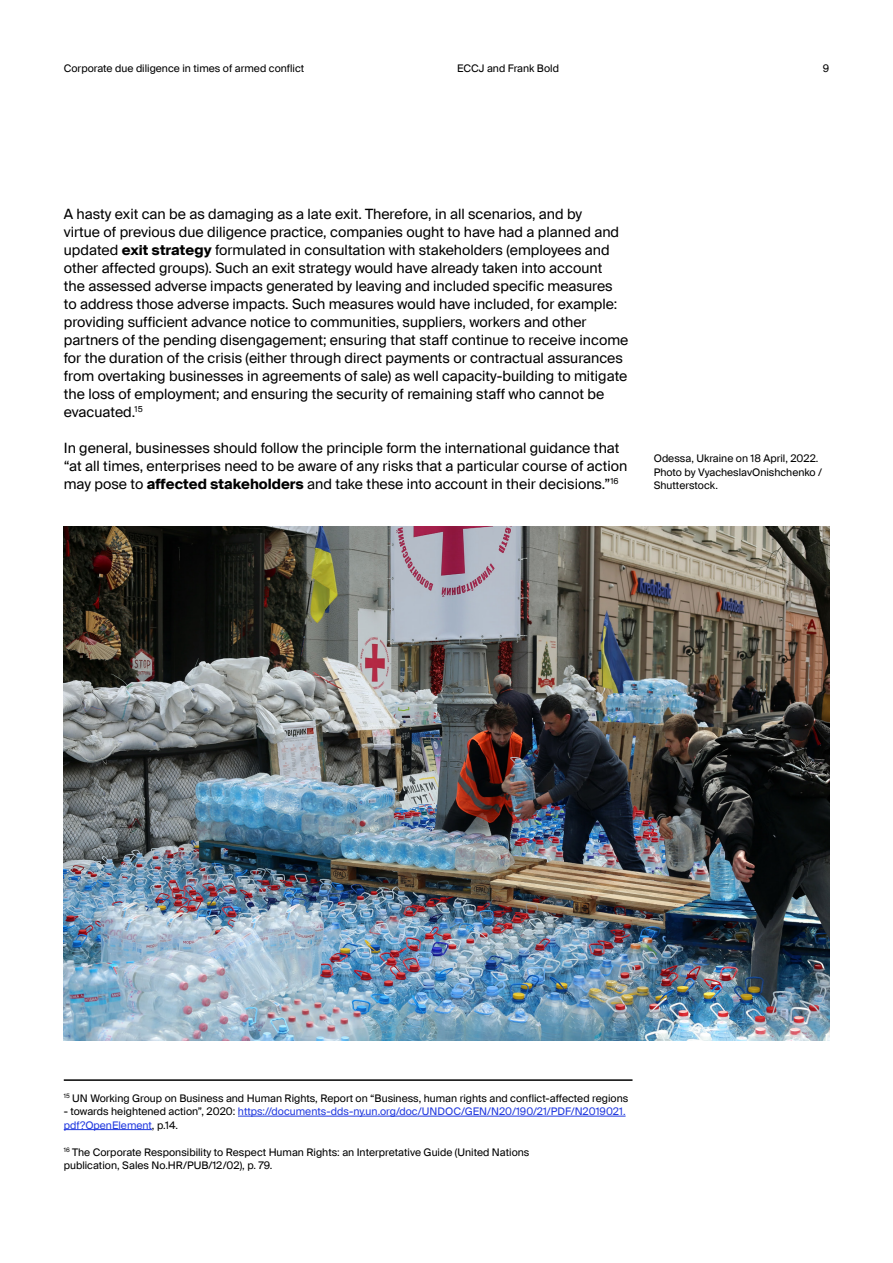
<style>
.page{position:relative;width:893px;height:1263px;background:#fff}
.page>*{position:absolute;margin:0;border:0;box-sizing:border-box;transform-origin:0 0}
.t1{font:14.25px/18px "Suisse Intl";color:#000}
.t2{font:10.5px/13.5px "Suisse Intl";color:#000}
.t3{font:10.5px/13.5px "Suisse Intl";color:#223adf}
.s1{font-weight:700}
.s2{color:#000}
</style>
<div class="page">
<hr style="left:238px;top:1116px;width:388px;height:1px;background:#223adf">
<hr style="left:64px;top:1129px;width:88px;height:1px;background:#223adf">
<hr style="left:64px;top:1079px;width:568px;height:2px;background:#000">
<img style="left:64px;top:527px;width:765px;height:514px">
<p class="t2" style="left:64px;top:62px;width:242px">Corporate due diligence in times of armed conflict</p>
<p class="t2" style="left:457px;top:62px;width:103px">ECCJ and Frank Bold</p>
<p class="t2" style="left:823px;top:62px;width:8px">9</p>
<p class="t1" style="left:64px;top:205px;width:566px">A hasty exit can be as damaging as a late exit. Therefore, in all scenarios, and by<br>virtue of previous due diligence practice, companies ought to have had a planned and updated <span class="s1">exit strategy</span> formulated in consultation with stakeholders (employees and other affected groups). Such an exit strategy would have already taken into account<br>the assessed adverse impacts generated by leaving and included specific measures to address those adverse impacts. Such measures would have included, for example: providing sufficient advance notice to communities, suppliers, workers and other partners of the pending disengagement; ensuring that staff continue to receive income for the duration of the crisis (either through direct payments or contractual assurances from overtaking businesses in agreements of sale) as well capacity-building to mitigate the loss of employment; and ensuring the security of remaining staff who cannot be evacuated.<sup>15</sup></p>
<p class="t1" style="left:64px;top:439px;width:565px">In general, businesses should follow the principle form the international guidance that “at all times, enterprises need to be aware of any risks that a particular course of action may pose to <span class="s1">affected stakeholders</span> and take these into account in their decisions.”<sup>16</sup></p>
<p class="t2" style="left:654px;top:452px;width:170px">Odessa, Ukraine on 18 April, 2022.<br>Photo by VyacheslavOnishchenko /<br>Shutterstock.</p>
<p class="t2" style="left:64px;top:1091px;width:566px"><sup>15</sup> UN Working Group on Business and Human Rights, Report on “Business, human rights and conflict-affected regions</p>
<p class="t3" style="left:64px;top:1105px;width:563px"><span class="s2">- towards heightened action”, 2020:</span> https://documents-dds-ny.un.org/doc/UNDOC/GEN/N20/190/21/PDF/N2019021. pdf?OpenElement<span class="s2">, p.14.</span></p>
<p class="t2" style="left:64px;top:1145px;width:467px"><sup>16</sup> The Corporate Responsibility to Respect Human Rights: an Interpretative Guide (United Nations</p>
<p class="t2" style="left:64px;top:1159px;width:210px">publication, Sales No.HR/PUB/12/02), p. 79.</p>
</div>
